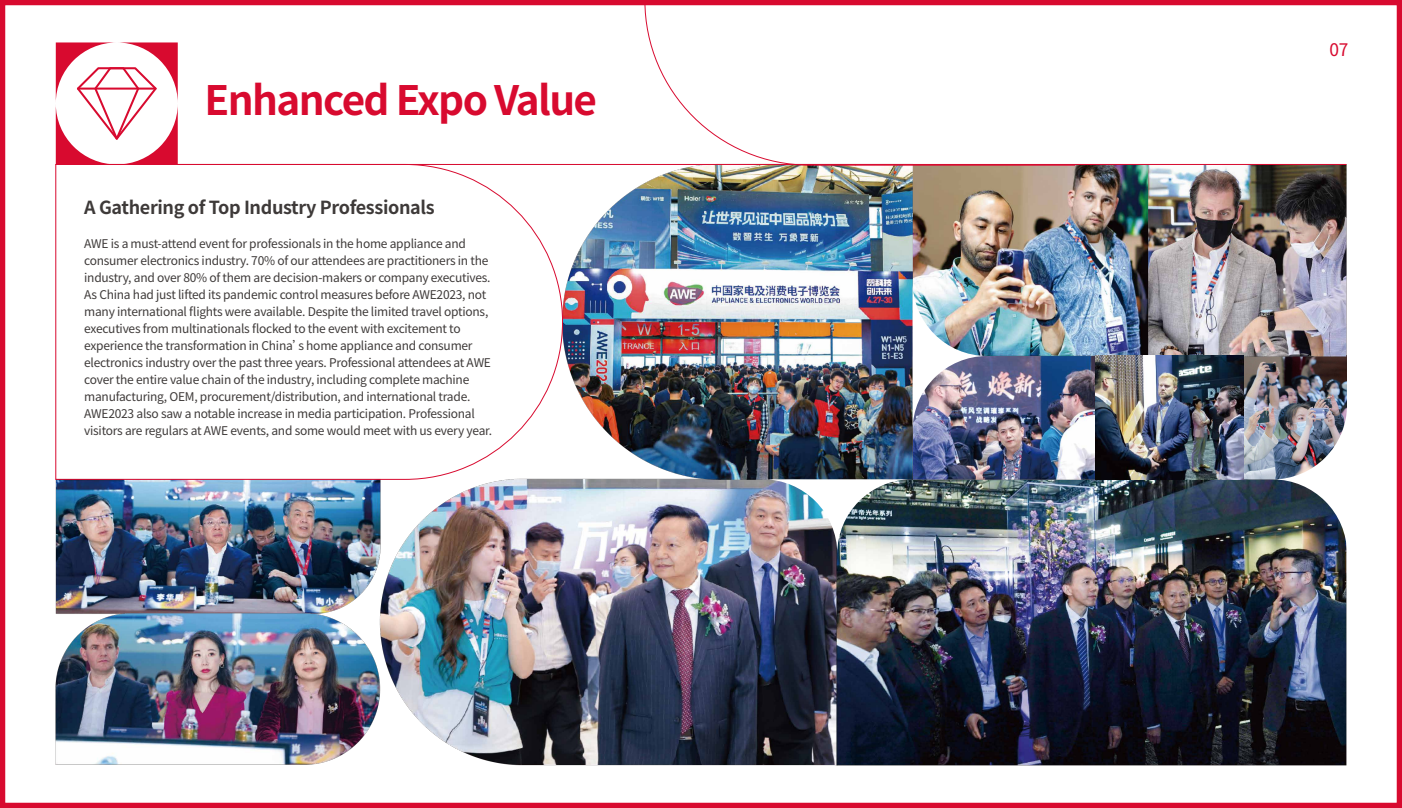
<style>
.page{position:relative;width:1402px;height:808px;background:#fff}
.page>*{position:absolute;margin:0;border:0;box-sizing:border-box;transform-origin:0 0}
.t1{font:700 40.5px "Source Han Sans CN";letter-spacing:-.04em;color:#d80a2f}
.t2{font:700 18px "Source Han Sans CN";letter-spacing:-.02em;color:#3e3a39}
.t3{font:17.25px "Source Han Sans CN";color:#d80a2f}
.t4{font:12px/17px "Source Han Sans CN";letter-spacing:-.02em;color:#3e3a39}
</style>
<div class="page">
<img style="left:0;top:0;width:1402px;height:808px">
<svg style="left:55px;top:164px;width:508px;height:316px"></svg>
<img style="left:913px;top:281px;width:74px;height:150px">
<img style="left:1272px;top:405px;width:83px;height:149px">
<img style="left:763px;top:479px;width:149px;height:75px">
<svg style="left:644px;top:0;width:432px;height:166px"></svg>
<h1 class="t1" style="left:205px;top:77px;width:394px">Enhanced Expo Value</h1>
<h2 class="t2" style="left:84px;top:197px;width:352px">A Gathering of Top Industry Professionals</h2>
<p class="t4" style="left:84px;top:235px;width:409px">AWE is a must-attend event for professionals in the home appliance and consumer electronics industry. 70% of our attendees are practitioners in the industry, and over 80% of them are decision-makers or company executives.<br>As China had just lifted its pandemic control measures before AWE2023, not many international flights were available. Despite the limited travel options, executives from multinationals flocked to the event with excitement to experience the transformation in China’s home appliance and consumer electronics industry over the past three years. Professional attendees at AWE cover the entire value chain of the industry, including complete machine manufacturing, OEM, procurement/distribution, and international trade.<br>AWE2023 also saw a notable increase in media participation. Professional visitors are regulars at AWE events, and some would meet with us every year.</p>
<h3 class="t3" style="left:1330px;top:39px;width:20px">07</h3>
</div>
